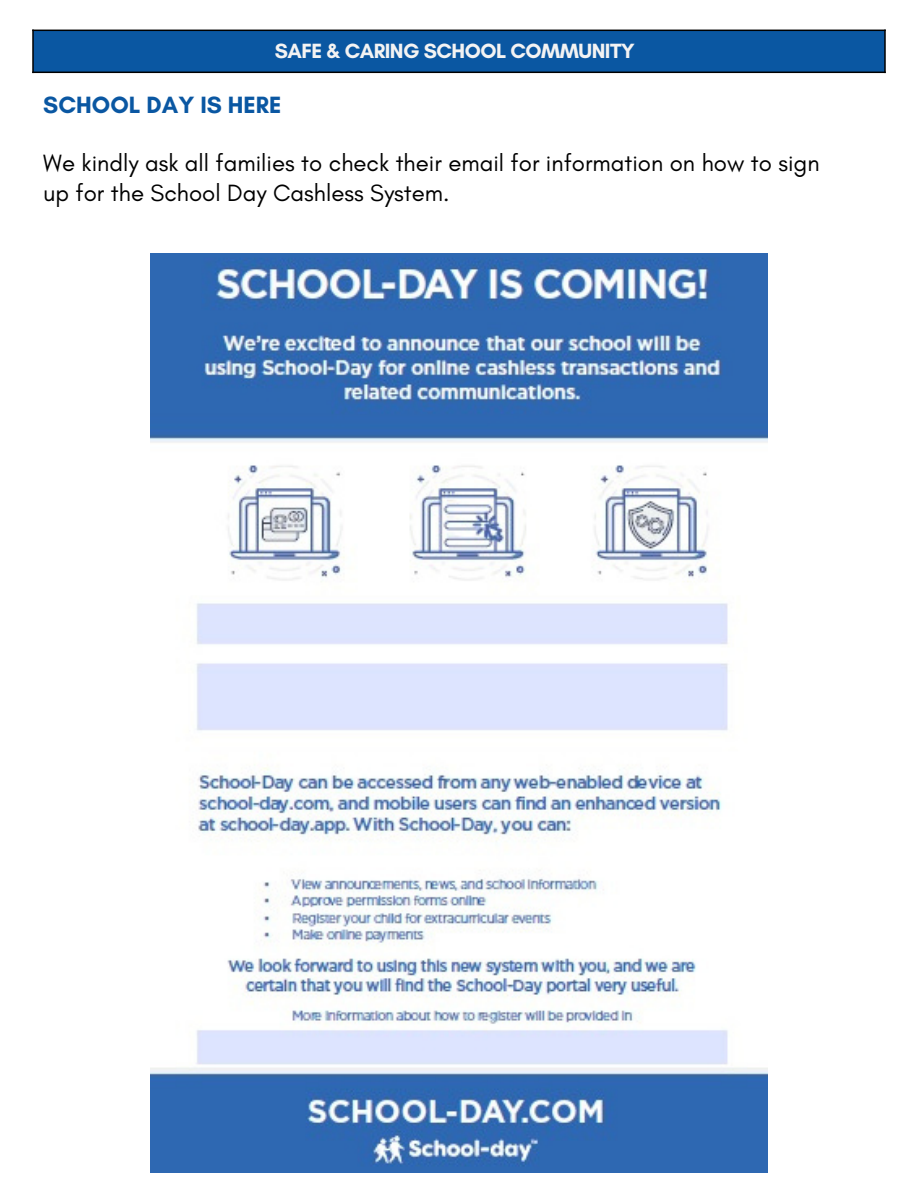
<style>
.page{position:relative;width:918px;height:1188px;background:#fff}
.page>*{position:absolute;margin:0;border:0;box-sizing:border-box;transform-origin:0 0}
.t1{font:24px/29.2px "Glacial Indifference";color:#000}
.t2{font:700 24px "Glacial Indifference";color:#0a57a2}
.t3{font:700 21px "Glacial Indifference";letter-spacing:-.025em;color:#f3f3f3}
</style>
<div class="page">
<div style="left:33px;top:31px;width:852px;height:41px;background:#0a57a2"></div>
<hr style="left:32px;top:30px;width:2px;height:43px;background:#000">
<hr style="left:884px;top:30px;width:2px;height:43px;background:#000">
<hr style="left:32px;top:30px;width:854px;height:1px;background:#000">
<hr style="left:32px;top:72px;width:854px;height:1px;background:#000">
<img style="left:151px;top:254px;width:616px;height:919px">
<p class="t3" style="left:275px;top:38px;width:362px">SAFE &amp; CARING SCHOOL COMMUNITY</p>
<p class="t2" style="left:43px;top:90px;width:240px">SCHOOL DAY IS HERE</p>
<p class="t1" style="left:43px;top:148px;width:778px">We kindly ask all families to check their email for information on how to sign up for the School Day Cashless System.</p>
</div>
